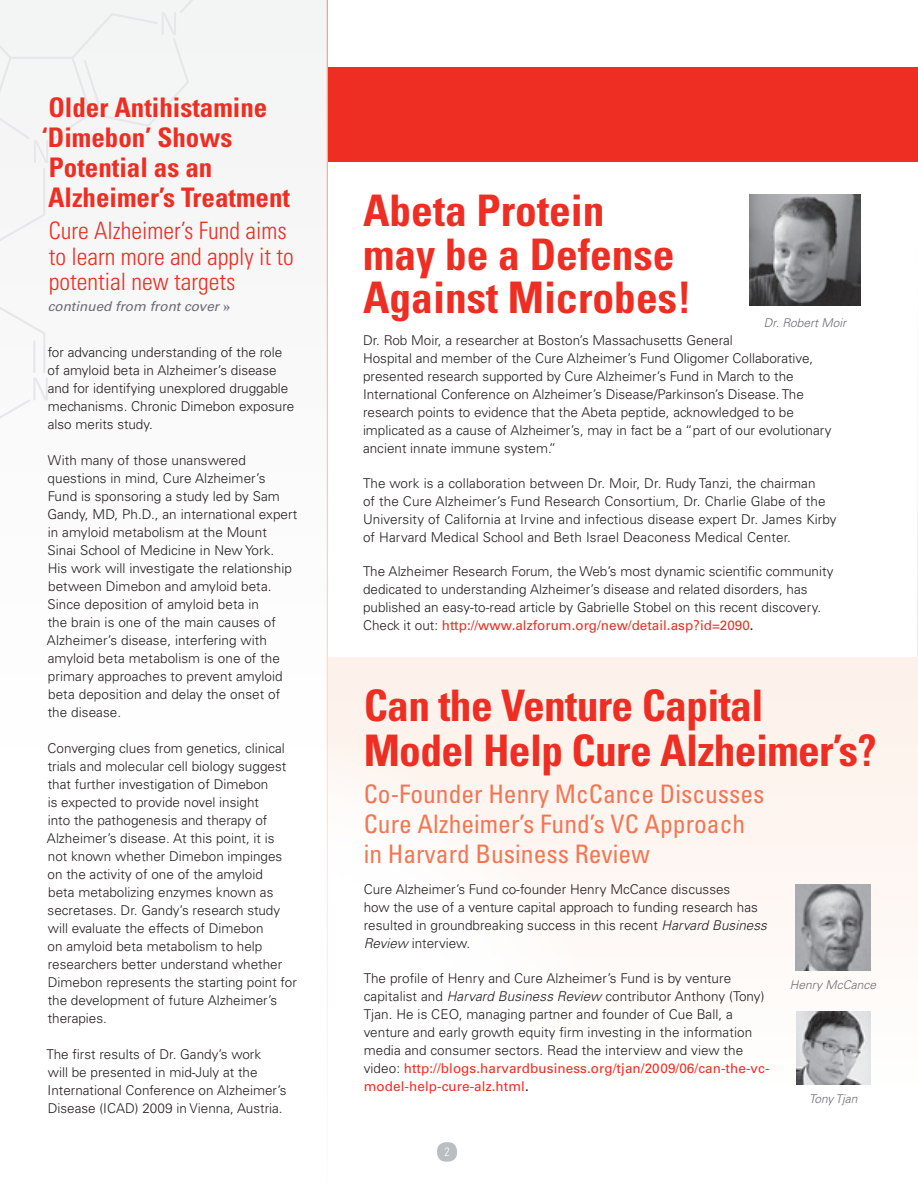
<style>
.page{position:relative;width:918px;height:1188px;background:#fff}
.page>*{position:absolute;margin:0;border:0;box-sizing:border-box;transform-origin:0 0}
.Head{font:700 condensed 43.5px/43.5px "Univers LT Std";letter-spacing:-.015em;color:#ee2e22}
.Subhead_1{font:700 condensed 27px/30px "Univers LT Std";color:#ee2e22}
.Subhead_1-2{font:condensed 25.5px/30px "Univers LT Std";color:#f37653}
.Subhead_2{font:300 condensed 24px/25.5px "Univers LT Std";color:#ee2e22}
.t1{font:300 13.5px/18px "Univers LT Std";color:#231f20}
.t2{font:italic 13.5px "Univers LT Std";color:#6c6d70}
.Photo_Caption{font:italic 300 12px "Univers LT Std";color:#6c6d70}
.t3{font:300 condensed 12px "Univers LT Std";color:#fff}
.s1{font-family:"Adobe Garamond Pro";font-weight:700;font-style:normal;font-size:16.5px}
.s2{font-weight:400;color:#ee2e22}
.s3{font-weight:400}
.s4{font-style:italic}
</style>
<div class="page">
<hr style="left:917px;top:0;width:1px;height:1188px;background:#f8f8f9">
<div style="left:0;top:657px;width:918px;height:531px;background:linear-gradient(to bottom,#fdf1e9,#fff)"></div>
<svg style="left:328px;top:736px;width:281px;height:452px"></svg>
<div style="left:0;top:68px;width:918px;height:94px;background:#ee2e22"></div>
<div style="left:437px;top:1142px;width:20px;height:20px;background:#bcbdc0;border-radius:9px"></div>
<img style="left:750px;top:195px;width:110px;height:110px">
<img style="left:796px;top:884px;width:74px;height:87px">
<img style="left:797px;top:1011px;width:74px;height:74px">
<svg style="left:0;top:0;width:328px;height:1188px"></svg>
<div style="left:0;top:0;width:211px;height:424px;background:#f6f6f7"></div>
<hr style="left:33px;top:341px;width:2px;height:31px;background:#e6e7e9">
<p class="Subhead_1" style="left:42px;top:92px;width:250px">Older Antihistamine ‘Dimebon’ Shows<br>Potential as an<br>Alzheimer’s Treatment</p>
<p class="Subhead_2" style="left:49px;top:218px;width:247px">Cure Alzheimer’s Fund aims to learn more and apply it to potential new targets</p>
<p class="t2" style="left:48px;top:299px;width:184px">continued from front cover <span class="s1">»</span></p>
<p class="t1" style="left:48px;top:343px;width:248px">for advancing understanding of the role of amyloid beta in Alzheimer’s disease and for identifying unexplored druggable mechanisms. Chronic Dimebon exposure also merits study.</p>
<p class="t1" style="left:47px;top:451px;width:252px">With many of those unanswered questions in mind, Cure Alzheimer’s Fund is sponsoring a study led by Sam Gandy, MD, Ph.D., an international expert in amyloid metabolism at the Mount Sinai School of Medicine in New York.<br>His work will investigate the relationship between Dimebon and amyloid beta.<br>Since deposition of amyloid beta in<br>the brain is one of the main causes of Alzheimer’s disease, interfering with amyloid beta metabolism is one of the primary approaches to prevent amyloid beta deposition and delay the onset of the disease.</p>
<p class="t1" style="left:47px;top:739px;width:251px">Converging clues from genetics, clinical trials and molecular cell biology suggest that further investigation of Dimebon<br>is expected to provide novel insight<br>into the pathogenesis and therapy of Alzheimer’s disease. At this point, it is not known whether Dimebon impinges on the activity of one of the amyloid<br>beta metabolizing enzymes known as secretases. Dr. Gandy’s research study will evaluate the effects of Dimebon<br>on amyloid beta metabolism to help researchers better understand whether Dimebon represents the starting point for the development of future Alzheimer’s therapies.</p>
<p class="t1" style="left:46px;top:1045px;width:242px">The first results of Dr. Gandy’s work<br>will be presented in mid-July at the International Conference on Alzheimer’s Disease (ICAD) 2009 in Vienna, Austria.</p>
<p class="Head" style="left:363px;top:189px;width:330px">Abeta Protein<br>may be a Defense<br>Against Microbes!</p>
<p class="Photo_Caption" style="left:764px;top:316px;width:84px">Dr. Robert Moir</p>
<p class="t1" style="left:363px;top:331px;width:470px">Dr. Rob Moir, a researcher at Boston’s Massachusetts General<br>Hospital and member of the Cure Alzheimer’s Fund Oligomer Collaborative, presented research supported by Cure Alzheimer’s Fund in March to the International Conference on Alzheimer’s Disease/Parkinson’s Disease. The research points to evidence that the Abeta peptide, acknowledged to be implicated as a cause of Alzheimer’s, may in fact be a “part of our evolutionary ancient innate immune system.”</p>
<p class="t1" style="left:363px;top:474px;width:475px">The work is a collaboration between Dr. Moir, Dr. Rudy Tanzi, the chairman<br>of the Cure Alzheimer’s Fund Research Consortium, Dr. Charlie Glabe of the University of California at Irvine and infectious disease expert Dr. James Kirby of Harvard Medical School and Beth Israel Deaconess Medical Center.</p>
<p class="t1" style="left:363px;top:562px;width:472px">The Alzheimer Research Forum, the Web’s most dynamic scientific community dedicated to understanding Alzheimer’s disease and related disorders, has published an easy-to-read article by Gabrielle Stobel on this recent discovery.<br>Check it out: <span class="s2">http://www.alzforum.org/new/detail.asp?id=2090</span><span class="s3">.</span></p>
<p class="Head" style="left:364px;top:683px;width:515px;line-height:45px">Can the Venture Capital<br>Model Help Cure Alzheimer’s?</p>
<p class="Subhead_1-2" style="left:364px;top:778px;width:402px">Co-Founder Henry McCance Discusses<br>Cure Alzheimer’s Fund’s VC Approach in Harvard Business Review</p>
<p class="t1" style="left:364px;top:880px;width:405px">Cure Alzheimer’s Fund co-founder Henry McCance discusses<br>how the use of a venture capital approach to funding research has resulted in groundbreaking success in this recent <span class="s4">Harvard Business Review</span> interview.</p>
<p class="t1" style="left:364px;top:969px;width:407px">The profile of Henry and Cure Alzheimer’s Fund is by venture capitalist and <span class="s4">Harvard Business Review</span> contributor Anthony (Tony)<br>Tjan. He is CEO, managing partner and founder of Cue Ball, a venture and early growth equity firm investing in the information media and consumer sectors. Read the interview and view the video: <span class="s2">http://blogs.harvardbusiness.org/tjan/2009/06/can-the-vc&shy;model-help-cure-alz.html</span><span class="s3">.</span></p>
<p class="Photo_Caption" style="left:790px;top:978px;width:88px">Henry McCance</p>
<p class="Photo_Caption" style="left:809px;top:1092px;width:50px">Tony Tjan</p>
<p class="t3" style="left:445px;top:1145px;width:7px">2</p>
</div>
